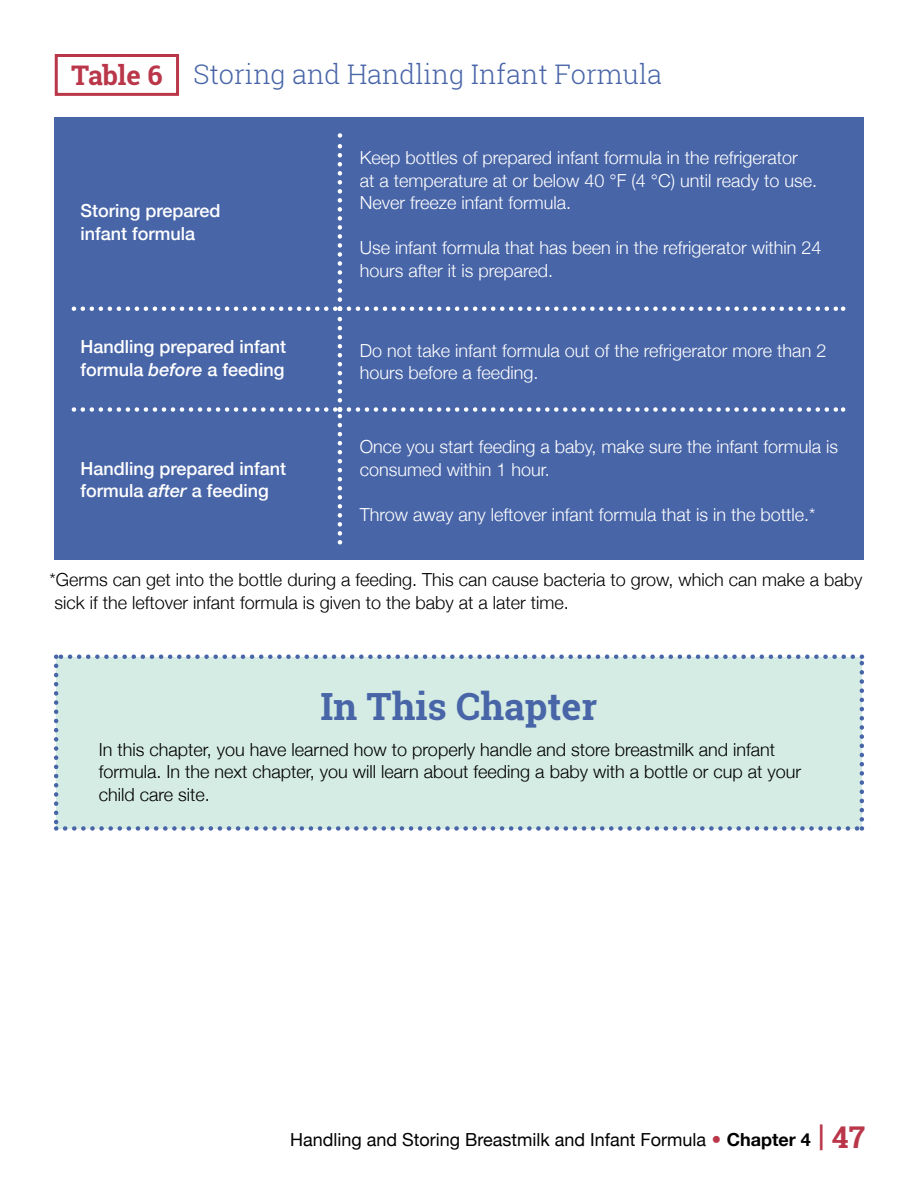
<style>
.page{position:relative;width:918px;height:1188px;background:#fff}
.page>*{position:absolute;margin:0;border:0;box-sizing:border-box;transform-origin:0 0}
.t1{font:700 37.5px "Roboto Slab";color:#4865a8}
.t2{font:300 27px "Roboto Slab";color:#4865a8}
.t3{font:300 18px/22.5px "Helvetica Neue";color:#fff}
.t4{font:300 18px/22.5px "Helvetica Neue";color:#000}
.t5{font:500 18px/22.5px "Helvetica Neue";color:#fff}
.t6{font:18px "Helvetica Neue";color:#000}
.s1{font-weight:700;color:#ba374a}
.s2{font-style:italic}
.s3{color:#ba374a}
.s4{font-weight:700}
.s5{font-family:"Roboto Slab";font-weight:700;font-size:30px;color:#ba374a}
</style>
<div class="page">
<div style="left:54px;top:117px;width:810px;height:442px;background:#4865a8"></div>
<div style="left:55px;top:54px;width:124px;height:42px;border:3px solid #ba374a"></div>
<svg style="left:338px;top:133px;width:4px;height:167px"></svg>
<svg style="left:349px;top:306px;width:495px;height:5px"></svg>
<svg style="left:83px;top:306px;width:259px;height:94px"></svg>
<svg style="left:349px;top:407px;width:495px;height:5px"></svg>
<svg style="left:83px;top:407px;width:259px;height:126px"></svg>
<div style="left:56px;top:657px;width:806px;height:171px;background:#d4ece3"></div>
<svg style="left:54px;top:666px;width:4px;height:165px"></svg>
<svg style="left:65px;top:826px;width:798px;height:5px"></svg>
<svg style="left:860px;top:654px;width:4px;height:165px"></svg>
<svg style="left:56px;top:654px;width:797px;height:5px"></svg>
<h2 class="t2" style="left:71px;top:56px;width:592px"><span class="s1">Table 6</span> Storing and Handling Infant Formula</h2>
<p class="t5" style="left:81px;top:198px;width:142px">Storing prepared infant formula</p>
<p class="t3" style="left:360px;top:145px;width:459px">Keep bottles of prepared infant formula in the refrigerator at a temperature at or below 40 °F (4 °C) until ready to use.<br>Never freeze infant formula.</p>
<p class="t3" style="left:360px;top:235px;width:463px">Use infant formula that has been in the refrigerator within 24 hours after it is prepared.</p>
<p class="t5" style="left:81px;top:334px;width:207px">Handling prepared infant formula <span class="s2">before</span> a feeding</p>
<p class="t3" style="left:360px;top:338px;width:468px">Do not take infant formula out of the refrigerator more than 2 hours before a feeding.</p>
<p class="t5" style="left:81px;top:455px;width:207px">Handling prepared infant formula <span class="s2">after</span> a feeding</p>
<p class="t3" style="left:360px;top:434px;width:480px">Once you start feeding a baby, make sure the infant formula is consumed within 1 hour.</p>
<p class="t3" style="left:360px;top:502px;width:457px">Throw away any leftover infant formula that is in the bottle.*</p>
<p class="t4" style="left:50px;top:567px;width:814px">*Germs can get into the bottle during a feeding. This can cause bacteria to grow, which can make a baby sick if the leftover infant formula is given to the baby at a later time.</p>
<h2 class="t1" style="left:320px;top:681px;width:278px">In This Chapter</h2>
<p class="t4" style="left:99px;top:737px;width:704px">In this chapter, you have learned how to properly handle and store breastmilk and infant formula. In the next chapter, you will learn about feeding a baby with a bottle or cup at your child care site.</p>
<p class="t6" style="left:290px;top:1127px;width:577px">Handling and Storing Breastmilk and Infant Formula <span class="s3">•</span> <span class="s4">Chapter 4</span> <span class="s5">| 47</span></p>
</div>
